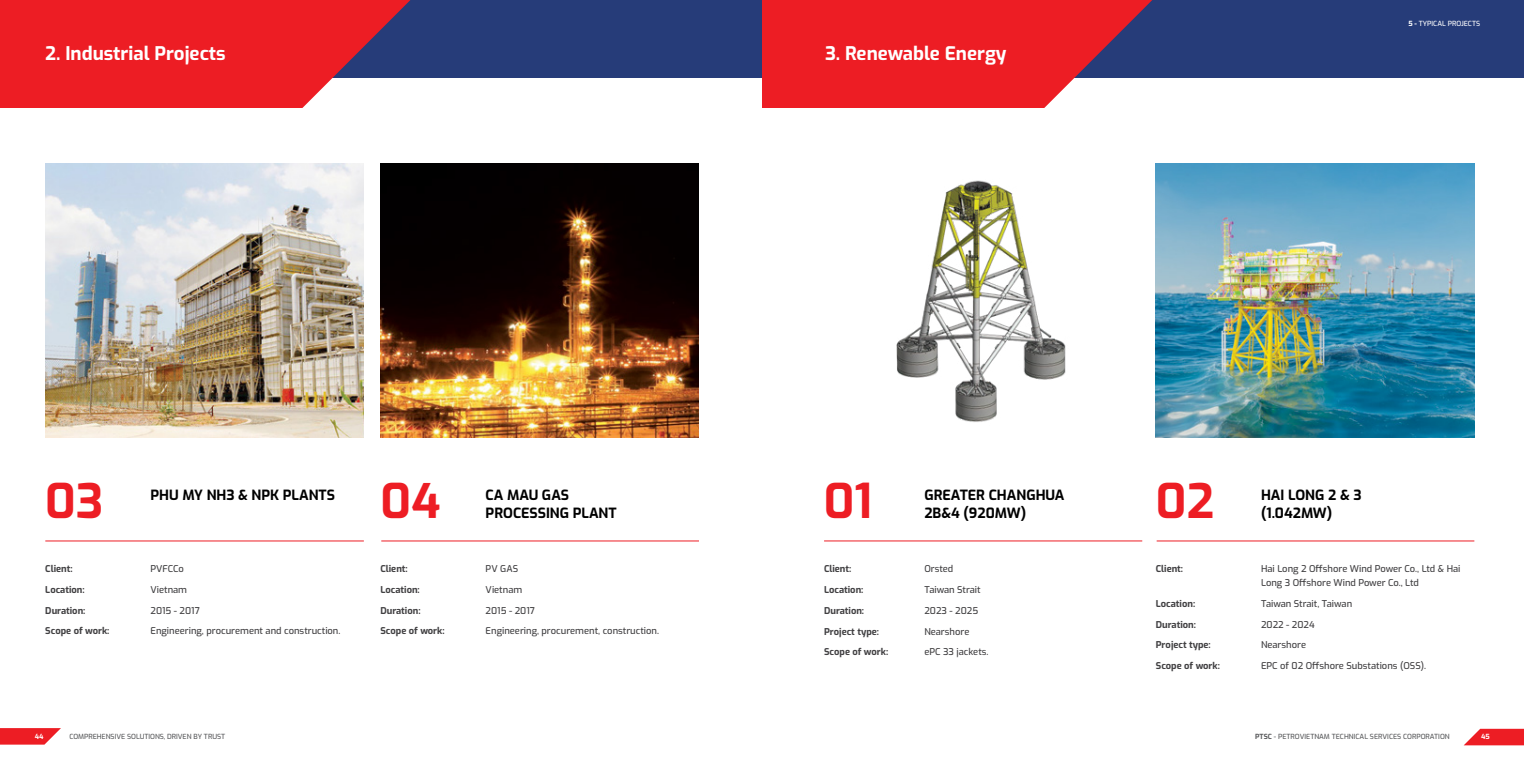
<style>
.page{position:relative;width:1524px;height:762px;background:#fff}
.page>*{position:absolute;margin:0;border:0;box-sizing:border-box;transform-origin:0 0}
.t1{font:700 47.38px "Exo";color:#ed1d24}
.t2{font:700 18.75px "Exo";color:#fff}
.t3{font:700 14px "Exo";color:#000}
.t4{font:500 9.38px/14px "Exo";color:#414042}
.t5{font:700 9.38px "Exo";color:#414042}
.t6{font:500 7px "Exo";color:#58595b}
.t7{font:500 7px "Exo";color:#fff}
.t8{font:700 7px "Exo";color:#fff}
.s1{font-weight:700}
</style>
<div class="page">
<div style="left:0;top:0;width:1524px;height:77px;background:#263c79"></div>
<svg style="left:1464px;top:729px;width:60px;height:16px"></svg>
<svg style="left:0;top:728px;width:61px;height:16px"></svg>
<svg style="left:0;top:0;width:410px;height:108px;background:#e02d37"></svg>
<svg style="left:762px;top:0;width:390px;height:108px;background:#e12d37"></svg>
<img style="left:380px;top:163px;width:319px;height:275px">
<img style="left:45px;top:163px;width:319px;height:275px">
<hr style="left:381px;top:540px;width:318px;height:1px;background:#ed1d24">
<hr style="left:45px;top:540px;width:319px;height:1px;background:#ed1d24">
<img style="left:896px;top:180px;width:170px;height:242px">
<hr style="left:824px;top:540px;width:318px;height:1px;background:#ed1d24">
<img style="left:1156px;top:163px;width:318px;height:275px">
<hr style="left:1156px;top:540px;width:318px;height:1px;background:#ed1d24">
<h2 class="t2" style="left:45px;top:39px;width:182px">2. Industrial Projects</h2>
<h2 class="t2" style="left:825px;top:39px;width:183px">3. Renewable Energy</h2>
<p class="t7" style="left:1408px;top:18px;width:73px"><span class="s1">5 -</span> TYPICAL PROJECTS</p>
<h1 class="t1" style="left:45px;top:465px;width:60px">03</h1>
<h3 class="t3" style="left:924px;top:484px;width:142px">GREATER CHANGHUA</h3>
<h1 class="t1" style="left:380px;top:465px;width:61px">04</h1>
<h1 class="t1" style="left:824px;top:465px;width:50px">01</h1>
<h3 class="t3" style="left:150px;top:484px;width:186px">PHU MY NH3 &amp; NPK PLANTS</h3>
<h3 class="t3" style="left:486px;top:484px;width:85px">CA MAU GAS</h3>
<h3 class="t3" style="left:924px;top:503px;width:103px">2B&amp;4 (920MW)</h3>
<h3 class="t3" style="left:486px;top:502px;width:133px">PROCESSING PLANT</h3>
<h1 class="t1" style="left:1156px;top:465px;width:60px">02</h1>
<h3 class="t3" style="left:1261px;top:484px;width:102px">HAI LONG 2 &amp; 3</h3>
<h3 class="t3" style="left:1261px;top:502px;width:73px">(1.042MW)</h3>
<p class="t5" style="left:45px;top:562px;width:29px">Client:</p>
<p class="t5" style="left:45px;top:582px;width:41px">Location:</p>
<p class="t5" style="left:45px;top:603px;width:42px">Duration:</p>
<p class="t5" style="left:45px;top:624px;width:66px">Scope of work:</p>
<p class="t4" style="left:150px;top:561px;width:35px">PVFCCo</p>
<p class="t4" style="left:150px;top:582px;width:38px">Vietnam</p>
<p class="t4" style="left:150px;top:603px;width:51px">2015 - 2017</p>
<p class="t4" style="left:150px;top:623px;width:191px">Engineering, procurement and construction.</p>
<p class="t5" style="left:380px;top:562px;width:29px">Client:</p>
<p class="t5" style="left:380px;top:582px;width:41px">Location:</p>
<p class="t5" style="left:380px;top:603px;width:42px">Duration:</p>
<p class="t5" style="left:380px;top:624px;width:66px">Scope of work:</p>
<p class="t4" style="left:486px;top:561px;width:34px">PV GAS</p>
<p class="t4" style="left:486px;top:582px;width:38px">Vietnam</p>
<p class="t4" style="left:486px;top:603px;width:51px">2015 - 2017</p>
<p class="t4" style="left:486px;top:623px;width:175px">Engineering, procurement, construction.</p>
<p class="t5" style="left:824px;top:562px;width:29px">Client:</p>
<p class="t5" style="left:824px;top:583px;width:41px">Location:</p>
<p class="t5" style="left:824px;top:603px;width:42px">Duration:</p>
<p class="t5" style="left:824px;top:624px;width:56px">Project type:</p>
<p class="t5" style="left:824px;top:645px;width:66px">Scope of work:</p>
<p class="t4" style="left:924px;top:562px;width:31px">Orsted</p>
<p class="t4" style="left:924px;top:582px;width:58px">Taiwan Strait</p>
<p class="t4" style="left:924px;top:603px;width:55px">2023 - 2025</p>
<p class="t4" style="left:924px;top:624px;width:47px">Nearshore</p>
<p class="t4" style="left:924px;top:644px;width:66px">ePC 33 jackets.</p>
<p class="t5" style="left:1156px;top:562px;width:29px">Client:</p>
<p class="t5" style="left:1156px;top:596px;width:41px">Location:</p>
<p class="t5" style="left:1156px;top:617px;width:42px">Duration:</p>
<p class="t5" style="left:1156px;top:638px;width:56px">Project type:</p>
<p class="t5" style="left:1156px;top:658px;width:66px">Scope of work:</p>
<p class="t4" style="left:1261px;top:561px;width:201px">Hai Long 2 Offshore Wind Power Co., Ltd &amp; Hai<br>Long 3 Offshore Wind Power Co., Ltd</p>
<p class="t4" style="left:1261px;top:596px;width:93px">Taiwan Strait, Taiwan</p>
<p class="t4" style="left:1261px;top:617px;width:55px">2022 - 2024</p>
<p class="t4" style="left:1261px;top:637px;width:47px">Nearshore</p>
<p class="t4" style="left:1261px;top:658px;width:167px">EPC of 02 Offshore Substations (OSS).</p>
<p class="t8" style="left:35px;top:731px;width:10px">44</p>
<p class="t6" style="left:69px;top:731px;width:157px">COMPREHENSIVE SOLUTIONS, DRIVEN BY TRUST</p>
<p class="t6" style="left:1255px;top:731px;width:196px"><span class="s1">PTSC</span> - PETROVIETNAM TECHNICAL SERVICES CORPORATION</p>
<p class="t8" style="left:1481px;top:731px;width:10px">45</p>
</div>
